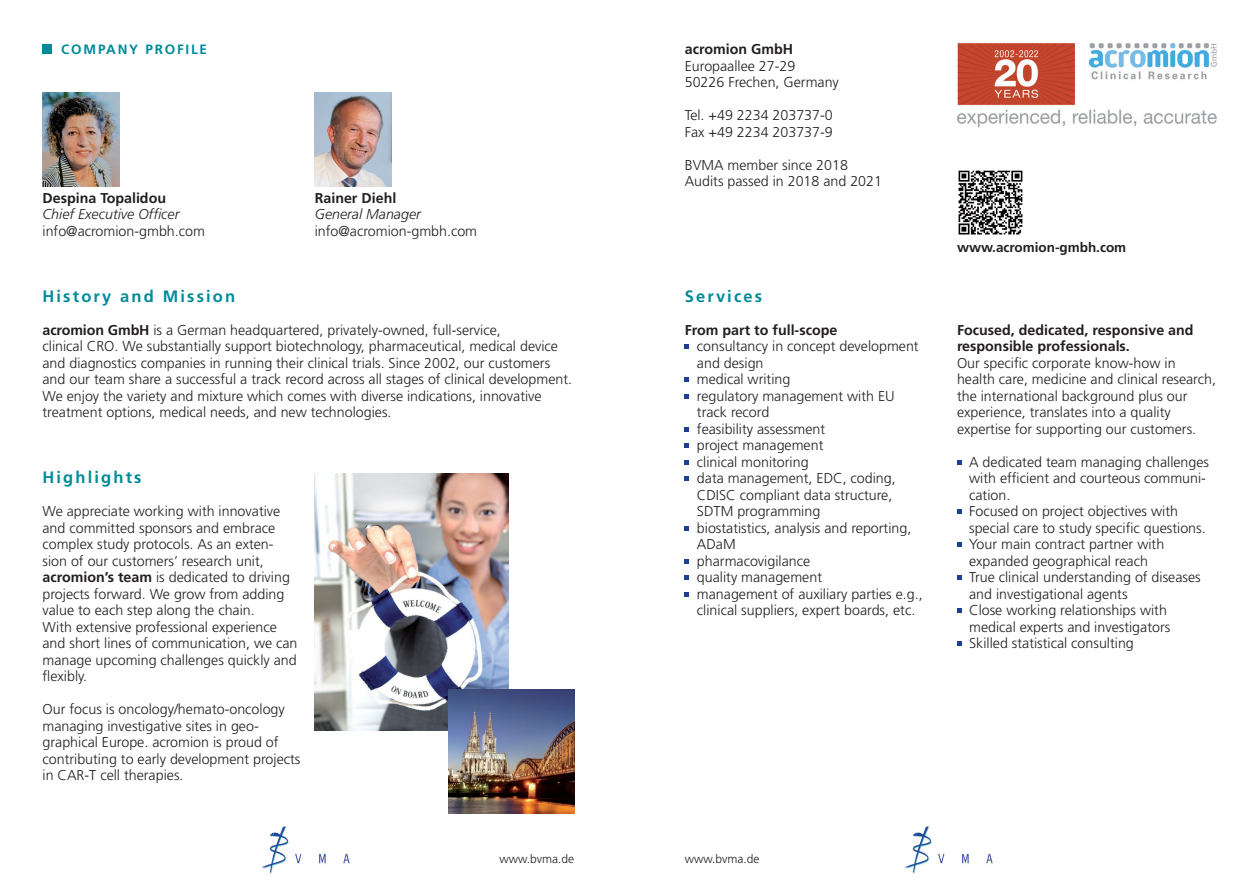
<style>
.page{position:relative;width:1259px;height:893px;background:#fff}
.page>*{position:absolute;margin:0;border:0;box-sizing:border-box;transform-origin:0 0}
.t1{font:700 16.5px "Frutiger";letter-spacing:.13em;color:#008b98}
.t2{font:300 14.25px/16.5px "Frutiger";color:#231f20}
.t3{font:700 14.25px/16.5px "Frutiger";color:#231f20}
.t4{font:italic 300 14.25px "Frutiger";color:#231f20}
.t5{font:700 13.5px "Frutiger";color:#231f20}
.t6{font:700 13.5px "Frutiger";letter-spacing:.13em;color:#008b98}
.t7{font:300 12px "Frutiger";color:#231f20}
.s1{font-weight:700}
</style>
<div class="page">
<div style="left:43px;top:45px;width:9px;height:9px;background:#008b98"></div>
<img style="left:261px;top:826px;width:89px;height:48px">
<img style="left:904px;top:826px;width:89px;height:48px">
<img style="left:958px;top:170px;width:65px;height:65px">
<img style="left:957px;top:43px;width:260px;height:85px">
<svg style="left:685px;top:344px;width:4px;height:5px"></svg>
<svg style="left:685px;top:377px;width:4px;height:5px"></svg>
<svg style="left:685px;top:394px;width:4px;height:4px"></svg>
<svg style="left:685px;top:427px;width:4px;height:4px"></svg>
<svg style="left:685px;top:443px;width:4px;height:5px"></svg>
<svg style="left:685px;top:460px;width:4px;height:4px"></svg>
<svg style="left:685px;top:476px;width:4px;height:5px"></svg>
<svg style="left:685px;top:526px;width:4px;height:4px"></svg>
<svg style="left:685px;top:559px;width:4px;height:4px"></svg>
<svg style="left:685px;top:575px;width:4px;height:5px"></svg>
<svg style="left:685px;top:592px;width:4px;height:4px"></svg>
<svg style="left:957px;top:460px;width:4px;height:4px"></svg>
<svg style="left:957px;top:509px;width:4px;height:5px"></svg>
<svg style="left:957px;top:542px;width:4px;height:5px"></svg>
<svg style="left:957px;top:575px;width:4px;height:5px"></svg>
<svg style="left:957px;top:608px;width:4px;height:5px"></svg>
<svg style="left:957px;top:641px;width:4px;height:5px"></svg>
<img style="left:315px;top:473px;width:193px;height:258px">
<img style="left:315px;top:92px;width:76px;height:94px">
<img style="left:43px;top:92px;width:76px;height:94px">
<img style="left:449px;top:689px;width:125px;height:124px">
<p class="t6" style="left:61px;top:41px;width:147px">COMPANY PROFILE</p>
<p class="t3" style="left:43px;top:189px;width:125px">Despina Topalidou</p>
<p class="t4" style="left:43px;top:206px;width:138px">Chief Executive Officer</p>
<p class="t2" style="left:43px;top:222px;width:164px">info@acromion-gmbh.com</p>
<p class="t3" style="left:315px;top:189px;width:83px">Rainer Diehl</p>
<p class="t4" style="left:315px;top:206px;width:108px">General Manager</p>
<p class="t2" style="left:315px;top:222px;width:164px">info@acromion-gmbh.com</p>
<p class="t3" style="left:685px;top:41px;width:110px">acromion GmbH</p>
<p class="t2" style="left:685px;top:57px;width:156px">Europaallee 27-29<br>50226 Frechen, Germany</p>
<p class="t2" style="left:685px;top:107px;width:149px">Tel. +49 2234 203737-0<br>Fax +49 2234 203737-9</p>
<p class="t2" style="left:685px;top:156px;width:199px">BVMA member since 2018<br>Audits passed in 2018 and 2021</p>
<p class="t1" style="left:43px;top:286px;width:194px">History and Mission</p>
<p class="t1" style="left:685px;top:286px;width:79px">Services</p>
<p class="t2" style="left:43px;top:321px;width:531px"><span class="s1">acromion GmbH</span> is a German headquartered, privately-owned, full-service,<br>clinical CRO. We substantially support biotechnology, pharmaceutical, medical device and diagnostics companies in running their clinical trials. Since 2002, our customers and our team share a successful a track record across all stages of clinical development.<br>We enjoy the variety and mixture which comes with diverse indications, innovative treatment options, medical needs, and new technologies.</p>
<p class="t1" style="left:43px;top:468px;width:101px">Highlights</p>
<p class="t2" style="left:43px;top:503px;width:256px">We appreciate working with innovative and committed sponsors and embrace complex study protocols. As an exten&shy;sion of our customers’ research unit, <span class="s1">acromion’s team</span> is dedicated to driving projects forward. We grow from adding value to each step along the chain.<br>With extensive professional experience and short lines of communication, we can manage upcoming challenges quickly and flexibly.</p>
<p class="t2" style="left:43px;top:701px;width:259px">Our focus is oncology/hemato-oncology managing investigative sites in geo&shy;graphical Europe. acromion is proud of contributing to early development projects in CAR-T cell therapies.</p>
<p class="t3" style="left:685px;top:321px;width:154px">From part to full-scope</p>
<p class="t2" style="left:697px;top:338px;width:227px">consultancy in concept development and design<br>medical writing<br>regulatory management with EU track record<br>feasibility assessment<br>project management<br>clinical monitoring<br>data management, EDC, coding,<br>CDISC compliant data structure,<br>SDTM programming<br>biostatistics, analysis and reporting,<br>ADaM<br>pharmacovigilance<br>quality management<br>management of auxiliary parties e.g., clinical suppliers, expert boards, etc.</p>
<p class="t7" style="left:499px;top:852px;width:76px">www.bvma.de</p>
<p class="t7" style="left:685px;top:852px;width:76px">www.bvma.de</p>
<p class="t5" style="left:957px;top:239px;width:171px">www.acromion-gmbh.com</p>
<p class="t3" style="left:957px;top:321px;width:238px">Focused, dedicated, responsive and responsible professionals.</p>
<p class="t2" style="left:957px;top:354px;width:260px">Our specific corporate know-how in health care, medicine and clinical research, the international background plus our experience, translates into a quality expertise for supporting our customers.</p>
<p class="t2" style="left:969px;top:453px;width:241px">A dedicated team managing challenges with efficient and courteous communi&shy;cation.<br>Focused on project objectives with special care to study specific questions.<br>Your main contract partner with expanded geographical reach<br>True clinical understanding of diseases and investigational agents<br>Close working relationships with medical experts and investigators Skilled statistical consulting</p>
</div>
